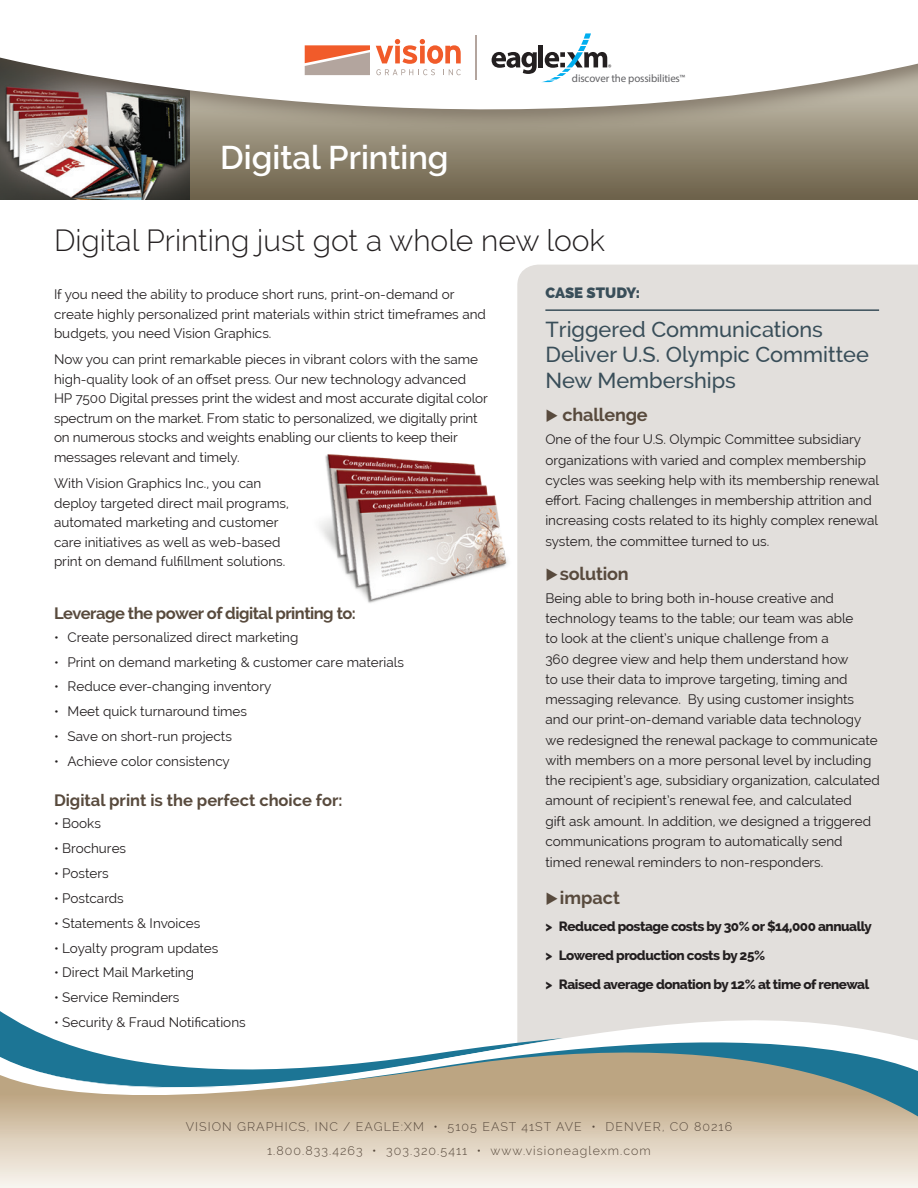
<style>
.page{position:relative;width:918px;height:1188px;background:#fff}
.page>*{position:absolute;margin:0;border:0;box-sizing:border-box;transform-origin:0 0}
.t1{font:600 33px "Raleway";color:#fff}
.t2{font:300 30px "Raleway";color:#231f20}
.t3{font:500 21.75px/25.5px "Raleway";color:#394e59}
.body{font:700 18px "Raleway";letter-spacing:-.01em;color:#584a3d}
.result_1st_bullet{font:700 18px "Raleway";color:#584a3d}
.t4{font:700 16.5px "Raleway";letter-spacing:-.03em;color:#584a3d}
.t5{font:700 16.5px "Raleway";color:#584a3d}
.t6{font:800 15px "Raleway";color:#394e59}
.body-2{font:13.5px/20.2px "Raleway";color:#231f20}
.result_1st_bullet-2{font:800 13.5px "Raleway";letter-spacing:-.035em;color:#231f20}
.t7{font:300 12.3px "Raleway";letter-spacing:.085em;color:#584a3d}
.t8{font:10.95px "Myriad Pro";letter-spacing:-.015em;color:#616164}
.s1{font-size:9.15px}
</style>
<div class="page">
<div style="left:517px;top:264px;width:401px;height:740px;background:#e2dfdc"></div>
<svg style="left:0;top:1127px;width:918px;height:61px;background:#e7ddcf"></svg>
<div style="left:0;top:1122px;width:918px;height:5px;background:#d3c2a8"></div>
<svg style="left:0;top:1004px;width:918px;height:118px"></svg>
<div style="left:176px;top:25px;width:742px;height:174px;background:#756a53"></div>
<img style="left:0;top:174px;width:190px;height:25px">
<svg style="left:0;top:25px;width:918px;height:149px"></svg>
<hr style="left:545px;top:309px;width:334px;height:2px;background:#394e59">
<div style="left:295px;top:24px;width:399px;height:69px;background:#fff"></div>
<svg style="left:376px;top:39px;width:85px;height:36px"></svg>
<svg style="left:305px;top:45px;width:65px;height:30px;background:#d1927c"></svg>
<hr style="left:475px;top:35px;width:2px;height:44px;background:#b3a59e">
<svg style="left:492px;top:33px;width:119px;height:49px"></svg>
<img style="left:320px;top:451px;width:211px;height:154px">
<p class="t1" style="left:220px;top:139px;width:230px">Digital Printing</p>
<p class="t8" style="left:572px;top:72px;width:115px">discover the possibilities<span class="s1">™</span></p>
<p class="t2" style="left:54px;top:223px;width:553px">Digital Printing just got a whole new look</p>
<p class="body-2" style="left:54px;top:285px;width:433px;line-height:19.5px">If you need the ability to produce short runs, print-on-demand or create highly personalized print materials within strict timeframes and budgets, you need Vision Graphics.</p>
<p class="body-2" style="left:54px;top:350px;width:435px;line-height:19.5px">Now you can print remarkable pieces in vibrant colors with the same high-quality look of an offset press. Our new technology advanced HP 7500 Digital presses print the widest and most accurate digital color spectrum on the market. From static to personalized, we digitally print on numerous stocks and weights enabling our clients to keep their messages relevant and timely.</p>
<p class="body-2" style="left:54px;top:474px;width:236px;line-height:19.5px">With Vision Graphics Inc., you can deploy targeted direct mail programs, automated marketing and customer care initiatives as well as web-based print on demand fulfillment solutions.</p>
<p class="t4" style="left:54px;top:604px;width:303px">Leverage the power of digital printing to:</p>
<p class="body-2" style="left:54px;top:627px;width:246px">• Create personalized direct marketing</p>
<p class="body-2" style="left:54px;top:652px;width:351px">• Print on demand marketing &amp; customer care materials</p>
<p class="body-2" style="left:54px;top:677px;width:219px">• Reduce ever-changing inventory</p>
<p class="body-2" style="left:54px;top:701px;width:195px">• Meet quick turnaround times</p>
<p class="body-2" style="left:54px;top:726px;width:179px">• Save on short-run projects</p>
<p class="body-2" style="left:54px;top:751px;width:177px">• Achieve color consistency</p>
<p class="t5" style="left:54px;top:791px;width:290px">Digital print is the perfect choice for:</p>
<p class="body-2" style="left:54px;top:813px;width:48px">• Books</p>
<p class="body-2" style="left:54px;top:838px;width:74px">• Brochures</p>
<p class="body-2" style="left:54px;top:863px;width:56px">• Posters</p>
<p class="body-2" style="left:54px;top:888px;width:71px">• Postcards</p>
<p class="body-2" style="left:54px;top:913px;width:148px">• Statements &amp; Invoices</p>
<p class="body-2" style="left:54px;top:938px;width:166px">• Loyalty program updates</p>
<p class="body-2" style="left:54px;top:963px;width:142px">• Direct Mail Marketing</p>
<p class="body-2" style="left:54px;top:987px;width:127px">• Service Reminders</p>
<p class="body-2" style="left:54px;top:1012px;width:193px">• Security &amp; Fraud Notifications</p>
<p class="t6" style="left:545px;top:284px;width:96px">CASE STUDY:</p>
<p class="t3" style="left:545px;top:316px;width:325px">Triggered Communications<br>Deliver U.S. Olympic Committee<br>New Memberships</p>
<p class="body" style="left:545px;top:405px;width:104px">◆ challenge</p>
<p class="body-2" style="left:545px;top:429px;width:335px">One of the four U.S. Olympic Committee subsidiary organizations with varied and complex membership cycles was seeking help with its membership renewal effort. Facing challenges in membership attrition and increasing costs related to its highly complex renewal system, the committee turned to us.</p>
<p class="body" style="left:545px;top:563px;width:85px">◆solution</p>
<p class="body-2" style="left:545px;top:588px;width:336px">Being able to bring both in-house creative and technology teams to the table; our team was able<br>to look at the client’s unique challenge from a<br>360 degree view and help them understand how<br>to use their data to improve targeting, timing and messaging relevance. By using customer insights and our print-on-demand variable data technology we redesigned the renewal package to communicate with members on a more personal level by including the recipient’s age, subsidiary organization, calculated amount of recipient’s renewal fee, and calculated<br>gift ask amount. In addition, we designed a triggered communications program to automatically send timed renewal reminders to non-responders.</p>
<p class="result_1st_bullet" style="left:545px;top:888px;width:76px">◆impact</p>
<p class="result_1st_bullet-2" style="left:545px;top:918px;width:328px">&gt; Reduced postage costs by 30% or $14,000 annually</p>
<p class="result_1st_bullet-2" style="left:545px;top:947px;width:221px">&gt; Lowered production costs by 25%</p>
<p class="result_1st_bullet-2" style="left:545px;top:976px;width:325px">&gt; Raised average donation by 12% at time of renewal</p>
<p class="t7" style="left:186px;top:1120px;width:548px">VISION GRAPHICS, INC / EAGLE:XM • 5105 EAST 41ST AVE • DENVER, CO 80216</p>
<p class="t7" style="left:267px;top:1144px;width:385px">1.800.833.4263 • 303.320.5411 • www.visioneaglexm.com</p>
</div>
